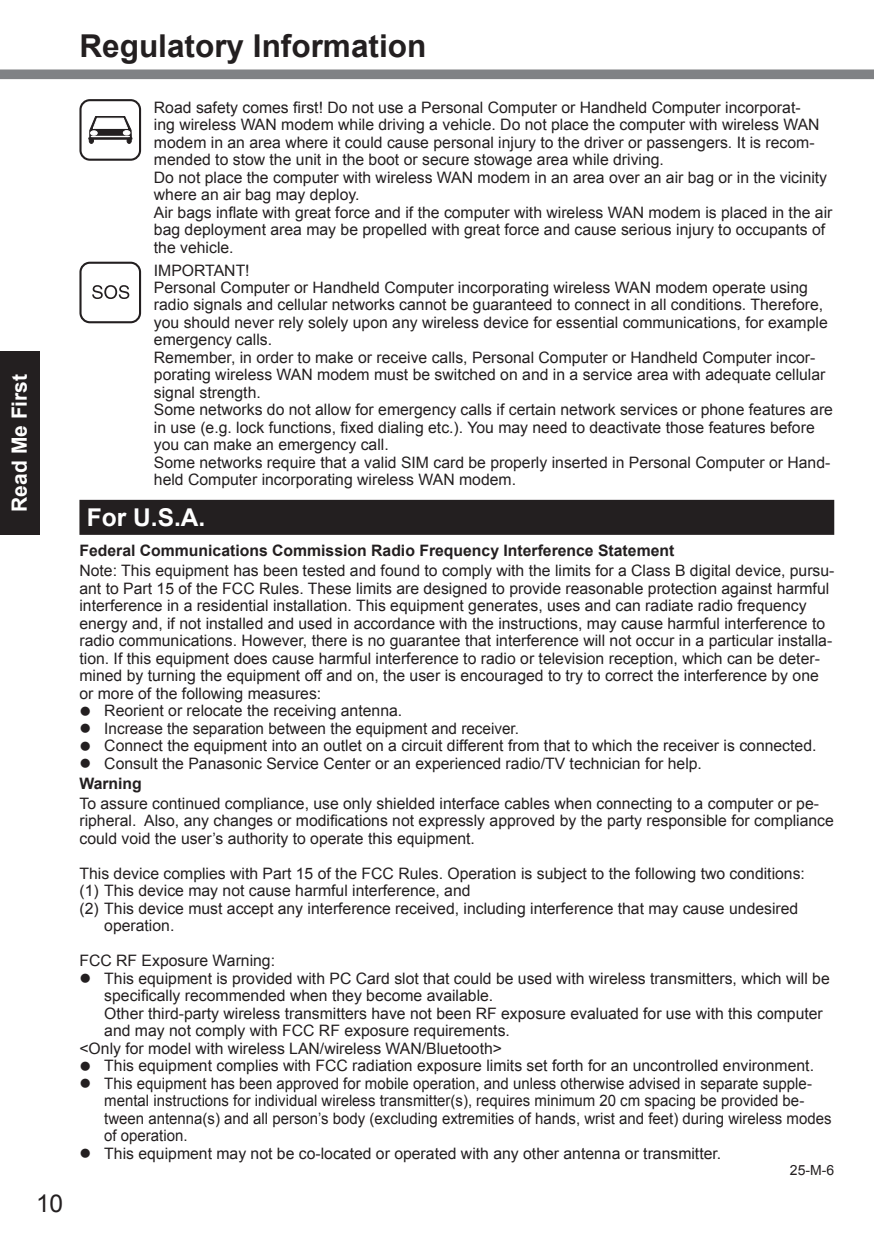
<style>
.page{position:relative;width:874px;height:1241px;background:#fff}
.page>*{position:absolute;margin:0;border:0;box-sizing:border-box;transform-origin:0 0}
.t1{font:700 31.5px "Arial";color:#231f20}
.t2{font:700 24.5px "Arial";color:#fff}
.t3{font:24.5px "Arial";color:#231f20}
.t4{font:700 21px "Arial";color:#fff}
.t5{font:15.75px/17.5px "Arial";color:#231f20}
.t6{font:15.75px/17.5px "Arial";color:#231f20;scale:.95 1}
.t7{font:700 15.75px "Arial";color:#231f20}
.t8{font:14px "Arial";color:#231f20}
.s1{font-weight:700}
</style>
<div class="page">
<div style="left:0;top:351px;width:40px;height:183px;background:#231f20"></div>
<div style="left:0;top:69px;width:873px;height:10px;background:#808285"></div>
<div style="left:79px;top:500px;width:754px;height:35px;background:#231f20"></div>
<div style="left:79px;top:99px;width:62px;height:62px;border:2px solid #231f20;border-radius:9px"></div>
<svg style="left:89px;top:116px;width:43px;height:28px"></svg>
<div style="left:88px;top:137px;width:44px;height:3px;background:#231f20;border:1px solid #231f20"></div>
<div style="left:79px;top:262px;width:62px;height:61px;border:2px solid #231f20;border-radius:9px"></div>
<svg style="left:92px;top:285px;width:37px;height:14px"></svg>
<h3 class="t4" style="left:6px;top:511px;width:139px;rotate:-90deg">Read Me First</h3>
<h2 class="t3" style="left:36px;top:1187px;width:29px">10</h2>
<h1 class="t1" style="left:79px;top:25px;width:348px">Regulatory Information</h1>
<p class="t5" style="left:154px;top:99px;width:679px">Road safety comes first! Do not use a Personal Computer or Handheld Computer incorporat-<br>ing wireless WAN modem while driving a vehicle. Do not place the computer with wireless WAN modem in an area where it could cause personal injury to the driver or passengers. It is recom&shy;mended to stow the unit in the boot or secure stowage area while driving.<br>Do not place the computer with wireless WAN modem in an area over an air bag or in the vicinity where an air bag may deploy.<br>Air bags inflate with great force and if the computer with wireless WAN modem is placed in the air bag deployment area may be propelled with great force and cause serious injury to occupants of the vehicle.</p>
<p class="t5" style="left:154px;top:261px;width:680px">IMPORTANT!<br>Personal Computer or Handheld Computer incorporating wireless WAN modem operate using radio signals and cellular networks cannot be guaranteed to connect in all conditions. Therefore, you should never rely solely upon any wireless device for essential communications, for example emergency calls.<br>Remember, in order to make or receive calls, Personal Computer or Handheld Computer incor&shy;porating wireless WAN modem must be switched on and in a service area with adequate cellular signal strength.<br>Some networks do not allow for emergency calls if certain network services or phone features are in use (e.g. lock functions, fixed dialing etc.). You may need to deactivate those features before you can make an emergency call.<br>Some networks require that a valid SIM card be properly inserted in Personal Computer or Hand&shy;held Computer incorporating wireless WAN modem.</p>
<h2 class="t2" style="left:87px;top:501px;width:120px">For U.S.A.</h2>
<p class="t7" style="left:79px;top:540px;width:596px">Federal Communications Commission Radio Frequency Interference Statement</p>
<p class="t5" style="left:79px;top:562px;width:756px">Note: This equipment has been tested and found to comply with the limits for a Class B digital device, pursu&shy;ant to Part 15 of the FCC Rules. These limits are designed to provide reasonable protection against harmful interference in a residential installation. This equipment generates, uses and can radiate radio frequency energy and, if not installed and used in accordance with the instructions, may cause harmful interference to radio communications. However, there is no guarantee that interference will not occur in a particular installa&shy;tion. If this equipment does cause harmful interference to radio or television reception, which can be deter&shy;mined by turning the equipment off and on, the user is encouraged to try to correct the interference by one or more of the following measures:</p>
<p class="t5" style="left:79px;top:702px;width:324px">● Reorient or relocate the receiving antenna.</p>
<p class="t5" style="left:79px;top:719px;width:441px">● Increase the separation between the equipment and receiver.</p>
<p class="t5" style="left:79px;top:737px;width:738px">● Connect the equipment into an outlet on a circuit different from that to which the receiver is connected.</p>
<p class="t5" style="left:79px;top:753px;width:623px;line-height:19.9px">● Consult the Panasonic Service Center or an experienced radio/TV technician for help.<br><span class="s1">Warning</span></p>
<p class="t5" style="left:79px;top:794px;width:755px">To assure continued compliance, use only shielded interface cables when connecting to a computer or pe&shy;ripheral. Also, any changes or modifications not expressly approved by the party responsible for compliance could void the user’s authority to operate this equipment.</p>
<p class="t5" style="left:79px;top:864px;width:726px">This device complies with Part 15 of the FCC Rules. Operation is subject to the following two conditions:</p>
<p class="t5" style="left:79px;top:882px;width:392px">(1) This device may not cause harmful interference, and</p>
<p class="t5" style="left:79px;top:899px;width:720px">(2) This device must accept any interference received, including interference that may cause undesired</p>
<p class="t5" style="left:104px;top:917px;width:72px">operation.</p>
<p class="t5" style="left:79px;top:952px;width:197px">FCC RF Exposure Warning:</p>
<p class="t5" style="left:79px;top:969px;width:751px">● This equipment is provided with PC Card slot that could be used with wireless transmitters, which will be</p>
<p class="t5" style="left:104px;top:987px;width:390px">specifically recommended when they become available.</p>
<p class="t5" style="left:104px;top:1004px;width:719px">Other third-party wireless transmitters have not been RF exposure evaluated for use with this computer</p>
<p class="t5" style="left:104px;top:1022px;width:407px">and may not comply with FCC RF exposure requirements.</p>
<p class="t5" style="left:79px;top:1039px;width:424px">&lt;Only for model with wireless LAN/wireless WAN/Bluetooth&gt;</p>
<p class="t5" style="left:79px;top:1057px;width:735px">● This equipment complies with FCC radiation exposure limits set forth for an uncontrolled environment.</p>
<p class="t6" style="left:104px;top:1074px;width:766px;text-indent:-25px">● This equipment has been approved for mobile operation, and unless otherwise advised in separate supple&shy;mental instructions for individual wireless transmitter(s), requires minimum 20 cm spacing be provided be&shy;tween antenna(s) and all person’s body (excluding extremities of hands, wrist and feet) during wireless modes of operation.</p>
<p class="t5" style="left:79px;top:1144px;width:643px">● This equipment may not be co-located or operated with any other antenna or transmitter.</p>
<p class="t8" style="left:789px;top:1160px;width:46px">25-M-6</p>
</div>
